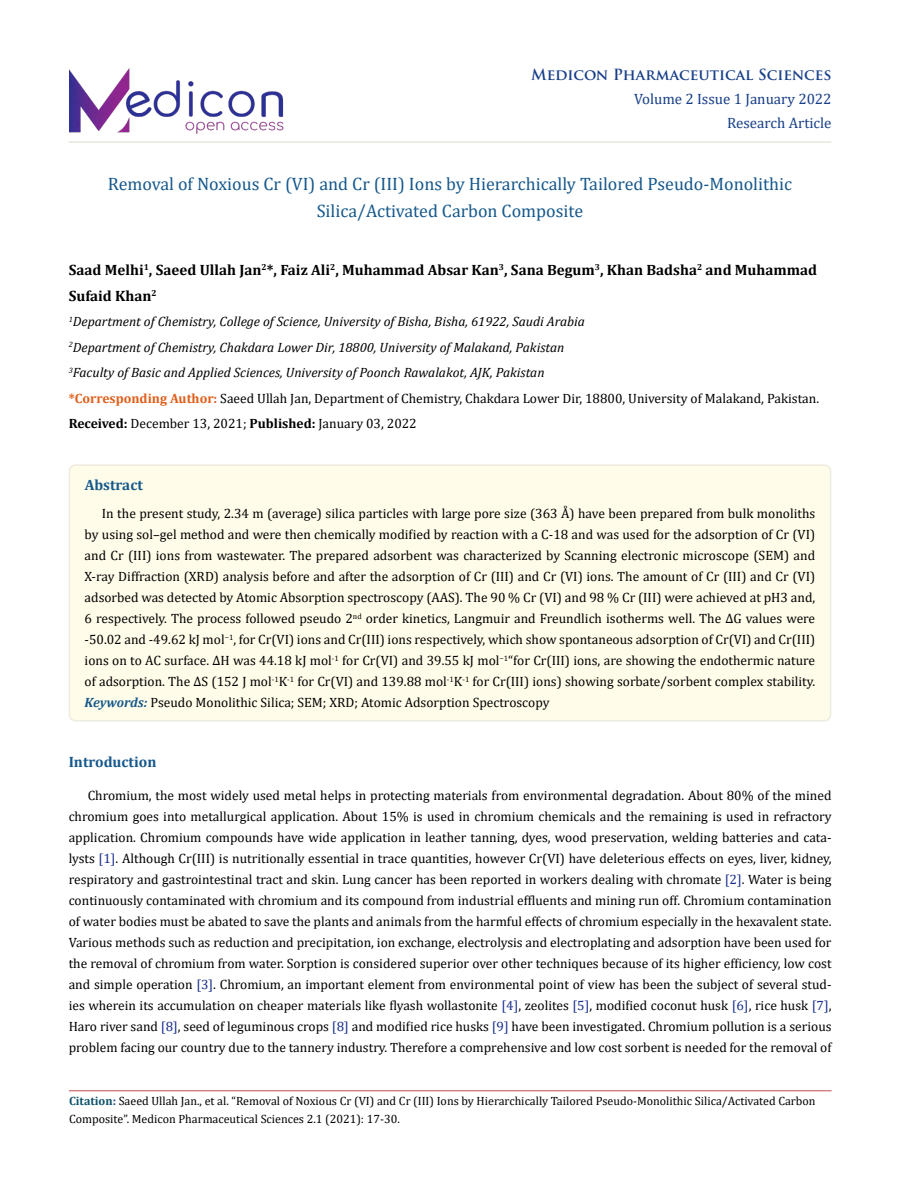
<style>
.page{position:relative;width:900px;height:1188px;background:#fff}
.page>*{position:absolute;margin:0;border:0;box-sizing:border-box;transform-origin:0 0}
.t1{font:18px/27px "Cambria";color:#15588c;text-align:center}
.t2{font:700 15px/25.5px "Cambria";color:#000}
.t3{font:15px/24px "Cambria";color:#173e88;text-align:right}
.t4{font:700 15px "Trajan Pro";color:#173e88}
.t5{font:700 15px "Cambria";color:#15588c}
.t6{font:13.5px/21px "Cambria";color:#000;text-align:justify}
.t7{font:italic 13.5px/25.5px "Cambria";color:#000}
.t8{font:12px/18px "Cambria";color:#000}
.s1{font-weight:700;font-style:normal;color:#e05d1a}
.s2{font-style:normal}
.s3{font-weight:700;font-style:normal}
.s4{font-weight:700;font-style:italic;color:#15588c}
.s5{color:#152c8c}
.s6{font-weight:700;color:#0e536a}
.s7{font-weight:700;color:#173e88}
</style>
<div class="page">
<img style="left:69px;top:68px;width:218px;height:74px">
<hr style="left:69px;top:1091px;width:763px;height:1px;background:#c0504d">
<hr style="left:69px;top:142px;width:762px;height:1px;background:#e0dfcd">
<div style="left:69px;top:465px;width:762px;height:256px;background:#fffde9;border-radius:6px"></div>
<div style="left:69px;top:464px;width:762px;height:258px;border:2px solid #eeece1;border-radius:6px"></div>
<p class="t4" style="left:531px;top:65px;width:302px">Medicon Pharmaceutical Sciences</p>
<p class="t3" style="left:634px;top:86px;width:199px">Volume 2 Issue 1 January 2022<br>Research Article</p>
<h1 class="t1" style="left:108px;top:170px;width:686px">Removal of Noxious Cr (VI) and Cr (III) Ions by Hierarchically Tailored Pseudo-Monolithic<br>Silica/Activated Carbon Composite</h1>
<p class="t2" style="left:69px;top:257px;width:750px">Saad Melhi<sup>1</sup>, Saeed Ullah Jan<sup>2</sup>*, Faiz Ali<sup>2</sup>, Muhammad Absar Kan<sup>3</sup>, Sana Begum<sup>3</sup>, Khan Badsha<sup>2</sup> and Muhammad<br>Sufaid Khan<sup>2</sup></p>
<p class="t7" style="left:69px;top:308px;width:752px"><sup>1</sup>Department of Chemistry, College of Science, University of Bisha, Bisha, 61922, Saudi Arabia<br><sup>2</sup>Department of Chemistry, Chakdara Lower Dir, 18800, University of Malakand, Pakistan<br><sup>3</sup>Faculty of Basic and Applied Sciences, University of Poonch Rawalakot, AJK, Pakistan<br><span class="s1">*Corresponding Author:</span> <span class="s2">Saeed Ullah Jan, Department of Chemistry, Chakdara Lower Dir, 18800, University of Malakand, Pakistan.<br></span><span class="s3">Received:</span> <span class="s2">December 13, 2021;</span> <span class="s3">Published:</span> <span class="s2">January 03, 2022</span></p>
<p class="t5" style="left:85px;top:474px;width:60px">Abstract</p>
<p class="t6" style="left:85px;top:503px;width:732px;text-indent:17px">In the present study, 2.34 m (average) silica particles with large pore size (363 Å) have been prepared from bulk monoliths by using sol–gel method and were then chemically modified by reaction with a C-18 and was used for the adsorption of Cr (VI) and Cr (III) ions from wastewater. The prepared adsorbent was characterized by Scanning electronic microscope (SEM) and X-ray Diffraction (XRD) analysis before and after the adsorption of Cr (III) and Cr (VI) ions. The amount of Cr (III) and Cr (VI) adsorbed was detected by Atomic Absorption spectroscopy (AAS). The 90 % Cr (VI) and 98 % Cr (III) were achieved at pH3 and, 6 respectively. The process followed pseudo 2<sup>nd</sup> order kinetics, Langmuir and Freundlich isotherms well. The ΔG values were -50.02 and -49.62 kJ mol<sup>−1</sup>, for Cr(VI) ions and Cr(III) ions respectively, which show spontaneous adsorption of Cr(VI) and Cr(III) ions on to AC surface. ΔH was 44.18 kJ mol<sup>-1</sup> for Cr(VI) and 39.55 kJ mol<sup>−1</sup>“for Cr(III) ions, are showing the endothermic nature of adsorption. The ΔS (152 J mol<sup>-1</sup>K<sup>-1</sup> for Cr(VI) and 139.88 mol<sup>-1</sup>K<sup>-1</sup> for Cr(III) ions) showing sorbate/sorbent complex stability.<br><span class="s4">Keywords:</span> Pseudo Monolithic Silica; SEM; XRD; Atomic Adsorption Spectroscopy</p>
<p class="t5" style="left:69px;top:752px;width:89px">Introduction</p>
<p class="t6" style="left:69px;top:785px;width:764px;text-indent:19px">Chromium, the most widely used metal helps in protecting materials from environmental degradation. About 80% of the mined chromium goes into metallurgical application. About 15% is used in chromium chemicals and the remaining is used in refractory application. Chromium compounds have wide application in leather tanning, dyes, wood preservation, welding batteries and cata&shy;lysts <span class="s5">[1]</span>. Although Cr(III) is nutritionally essential in trace quantities, however Cr(VI) have deleterious effects on eyes, liver, kidney, respiratory and gastrointestinal tract and skin. Lung cancer has been reported in workers dealing with chromate <span class="s5">[2]</span>. Water is being continuously contaminated with chromium and its compound from industrial effluents and mining run off. Chromium contamination of water bodies must be abated to save the plants and animals from the harmful effects of chromium especially in the hexavalent state.<br>Various methods such as reduction and precipitation, ion exchange, electrolysis and electroplating and adsorption have been used for the removal of chromium from water. Sorption is considered superior over other techniques because of its higher efficiency, low cost and simple operation <span class="s5">[3]</span>. Chromium, an important element from environmental point of view has been the subject of several stud&shy;ies wherein its accumulation on cheaper materials like flyash wollastonite <span class="s5">[4]</span>, zeolites <span class="s5">[5]</span>, modified coconut husk <span class="s5">[6]</span>, rice husk <span class="s5">[7]</span>, Haro river sand <span class="s5">[8]</span>, seed of leguminous crops <span class="s5">[8]</span> and modified rice husks <span class="s5">[9]</span> have been investigated. Chromium pollution is a serious problem facing our country due to the tannery industry. Therefore a comprehensive and low cost sorbent is needed for the removal of</p>
<p class="t8" style="left:69px;top:1092px;width:748px"><span class="s6">Citation</span><span class="s7">:</span> Saeed Ullah Jan., et al. “Removal of Noxious Cr (VI) and Cr (III) Ions by Hierarchically Tailored Pseudo-Monolithic Silica/Activated Carbon<br>Composite”. Medicon Pharmaceutical Sciences 2.1 (2021): 17-30.</p>
</div>
